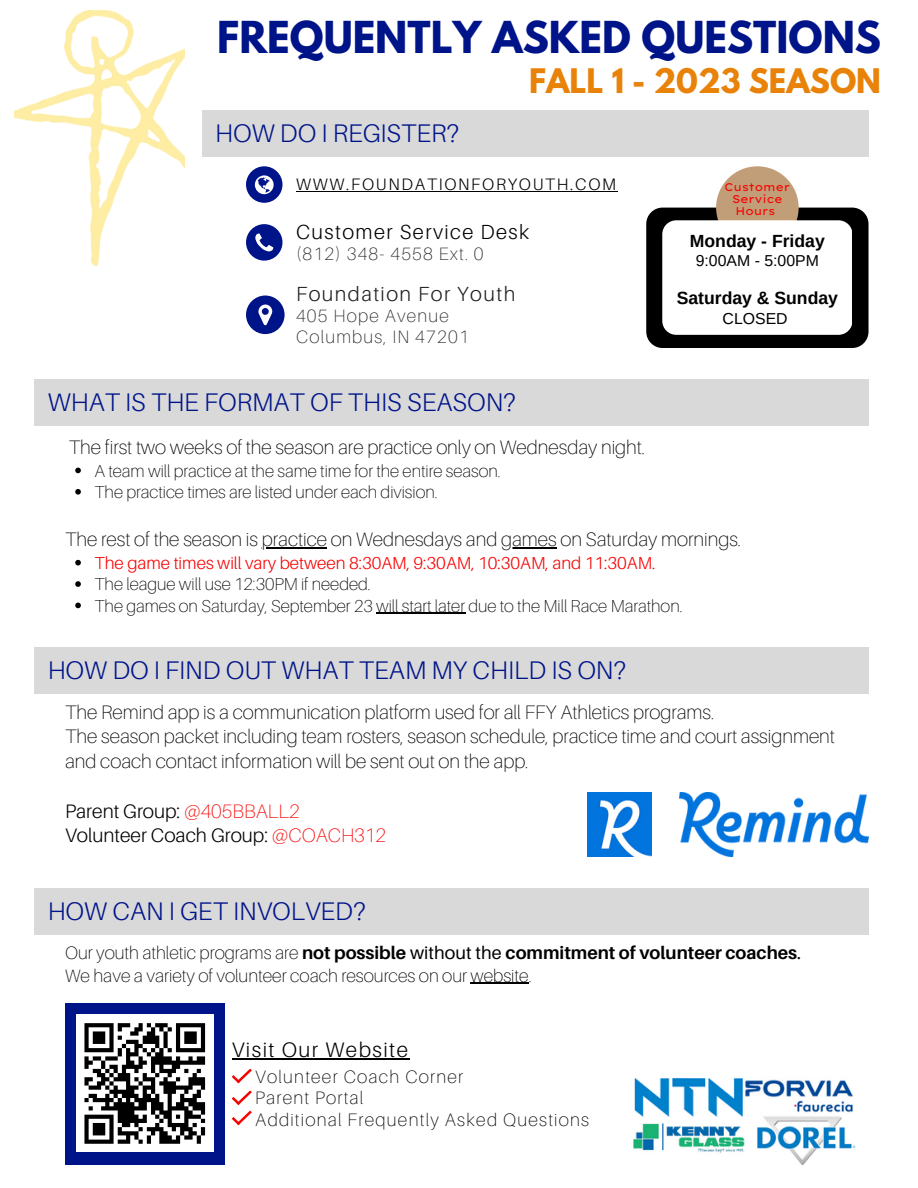
<style>
.page{position:relative;width:918px;height:1188px;background:#fff}
.page>*{position:absolute;margin:0;border:0;box-sizing:border-box;transform-origin:0 0}
.t1{font:700 39px "League Spartan";color:#001489}
.t2{font:700 30px "League Spartan";color:#e88209}
.t3{font:300 25.5px "Aileron";color:#001489}
.t4{font:300 21px "Aileron";letter-spacing:.07em;color:#000}
.t5{font:300 20.4px "Aileron";letter-spacing:.07em;color:#000}
.t6{font:300 20.4px "Aileron";letter-spacing:.07em;color:#231f1f}
.t7{font:100 19.5px/24.8px "Aileron";color:#000}
.t8{font:300 19.5px "Aileron";color:#000}
.t9{font:700 18px "Aileron";color:#000}
.t10{font:100 18px "Aileron";letter-spacing:.07em;color:#000}
.t11{font:100 18px "Aileron";color:#000}
.t12{font:100 17.85px "Aileron";letter-spacing:.07em;color:#231f1f}
.t13{font:700 17.55px "Arimo";color:#000}
.t14{font:100 17.25px "Aileron";color:#000}
.t15{font:300 17.25px "Aileron";color:#f80101}
.t16{font:300 16.65px "Aileron";letter-spacing:.105em;color:#000}
.t17{font:15.9px "Arimo";color:#000}
.t18{font:11.25px/11.6px "Lexend Exa";color:#f80101;text-align:center}
.s1{font-weight:100;color:#f80101}
.s2{font-weight:100}
.s3{font-weight:400}
</style>
<div class="page">
<img style="left:15px;top:10px;width:169px;height:256px">
<svg style="left:246px;top:166px;width:36px;height:37px"></svg>
<hr style="left:296px;top:191px;width:322px;height:1px;background:#000">
<svg style="left:246px;top:296px;width:39px;height:38px"></svg>
<svg style="left:246px;top:224px;width:36px;height:37px"></svg>
<div style="left:646px;top:208px;width:222px;height:140px;background:#000;border-radius:16px"></div>
<div style="left:716px;top:166px;width:83px;height:83px;background:#c19e77;border-radius:50%"></div>
<div style="left:662px;top:220px;width:190px;height:115px;background:#fff;border-radius:14px"></div>
<div style="left:202px;top:110px;width:666px;height:47px;background:#d9d9d9"></div>
<div style="left:34px;top:379px;width:834px;height:47px;background:#d9d9d9"></div>
<div style="left:34px;top:647px;width:834px;height:47px;background:#d9d9d9"></div>
<div style="left:34px;top:888px;width:834px;height:47px;background:#d9d9d9"></div>
<img style="left:679px;top:793px;width:190px;height:64px">
<img style="left:588px;top:793px;width:64px;height:64px">
<div style="left:65px;top:1003px;width:160px;height:161px;background:#001489"></div>
<div style="left:76px;top:1015px;width:137px;height:137px;background:#fff"></div>
<svg style="left:84px;top:1023px;width:122px;height:121px"></svg>
<img style="left:633px;top:1078px;width:223px;height:87px">
<hr style="left:232px;top:1058px;width:177px;height:2px;background:#000">
<svg style="left:232px;top:1069px;width:20px;height:14px"></svg>
<svg style="left:232px;top:1090px;width:20px;height:15px"></svg>
<svg style="left:232px;top:1111px;width:20px;height:14px"></svg>
<hr style="left:471px;top:983px;width:58px;height:1px;background:#000">
<svg style="left:75px;top:468px;width:6px;height:5px"></svg>
<svg style="left:75px;top:489px;width:6px;height:6px"></svg>
<svg style="left:75px;top:560px;width:6px;height:5px"></svg>
<svg style="left:75px;top:581px;width:6px;height:6px"></svg>
<svg style="left:75px;top:603px;width:6px;height:5px"></svg>
<hr style="left:376px;top:613px;width:89px;height:1px;background:#000">
<hr style="left:262px;top:547px;width:65px;height:2px;background:#000">
<hr style="left:501px;top:547px;width:56px;height:2px;background:#000">
<p class="t1" style="left:217px;top:18px;width:665px">FREQUENTLY ASKED QUESTIONS</p>
<p class="t3" style="left:215px;top:118px;width:246px">HOW DO I REGISTER?</p>
<p class="t2" style="left:529px;top:66px;width:353px">FALL 1 - 2023 SEASON</p>
<p class="t16" style="left:296px;top:174px;width:322px">WWW.FOUNDATIONFORYOUTH.COM</p>
<p class="t5" style="left:296px;top:219px;width:235px">Customer Service Desk</p>
<p class="t12" style="left:296px;top:243px;width:189px">(812) 348- 4558 Ext. 0</p>
<p class="t6" style="left:296px;top:281px;width:221px">Foundation For Youth</p>
<p class="t12" style="left:296px;top:305px;width:155px">405 Hope Avenue</p>
<p class="t12" style="left:296px;top:326px;width:174px">Columbus, IN 47201</p>
<p class="t3" style="left:48px;top:387px;width:470px">WHAT IS THE FORMAT OF THIS SEASON?</p>
<p class="t7" style="left:69px;top:435px;width:578px">The first two weeks of the season are practice only on Wednesday night.</p>
<p class="t14" style="left:94px;top:460px;width:408px">A team will practice at the same time for the entire season.</p>
<p class="t14" style="left:94px;top:481px;width:345px">The practice times are listed under each division.</p>
<p class="t18" style="left:725px;top:181px;width:67px">Customer<br>Service</p>
<p class="t18" style="left:735px;top:205px;width:41px">Hours</p>
<p class="t13" style="left:690px;top:231px;width:136px">Monday - Friday</p>
<p class="t17" style="left:696px;top:252px;width:125px">9:00AM - 5:00PM</p>
<p class="t13" style="left:677px;top:289px;width:163px">Saturday &amp; Sunday</p>
<p class="t17" style="left:723px;top:309px;width:67px">CLOSED</p>
<p class="t7" style="left:65px;top:527px;width:678px">The rest of the season is practice on Wednesdays and games on Saturday mornings.</p>
<p class="t15" style="left:94px;top:552px;width:563px">The game times will vary between 8:30AM, 9:30AM, 10:30AM, and 11:30AM.</p>
<p class="t14" style="left:94px;top:574px;width:278px">The league will use 12:30PM if needed.</p>
<p class="t14" style="left:94px;top:595px;width:590px">The games on Saturday, September 23 will start later due to the Mill Race Marathon.</p>
<p class="t3" style="left:48px;top:654px;width:580px">HOW DO I FIND OUT WHAT TEAM MY CHILD IS ON?</p>
<p class="t7" style="left:65px;top:699px;width:651px">The Remind app is a communication platform used for all FFY Athletics programs.</p>
<p class="t7" style="left:65px;top:724px;width:771px">The season packet including team rosters, season schedule, practice time and court assignment and coach contact information will be sent out on the app.</p>
<p class="t8" style="left:65px;top:799px;width:236px">Parent Group: <span class="s1">@405BBALL2</span></p>
<p class="t8" style="left:65px;top:823px;width:322px">Volunteer Coach Group: <span class="s1">@COACH312</span></p>
<p class="t3" style="left:48px;top:896px;width:320px">HOW CAN I GET INVOLVED?</p>
<p class="t9" style="left:65px;top:942px;width:738px"><span class="s2">Our youth athletic programs are</span> not possible <span class="s3">without the</span> commitment of volunteer coaches<span class="s3">.</span></p>
<p class="t11" style="left:65px;top:964px;width:468px">We have a variety of volunteer coach resources on our website.</p>
<p class="t4" style="left:232px;top:1037px;width:178px">Visit Our Website</p>
<p class="t10" style="left:255px;top:1065px;width:210px">Volunteer Coach Corner</p>
<p class="t10" style="left:255px;top:1087px;width:110px">Parent Portal</p>
<p class="t10" style="left:255px;top:1108px;width:335px">Additional Frequently Asked Questions</p>
</div>
